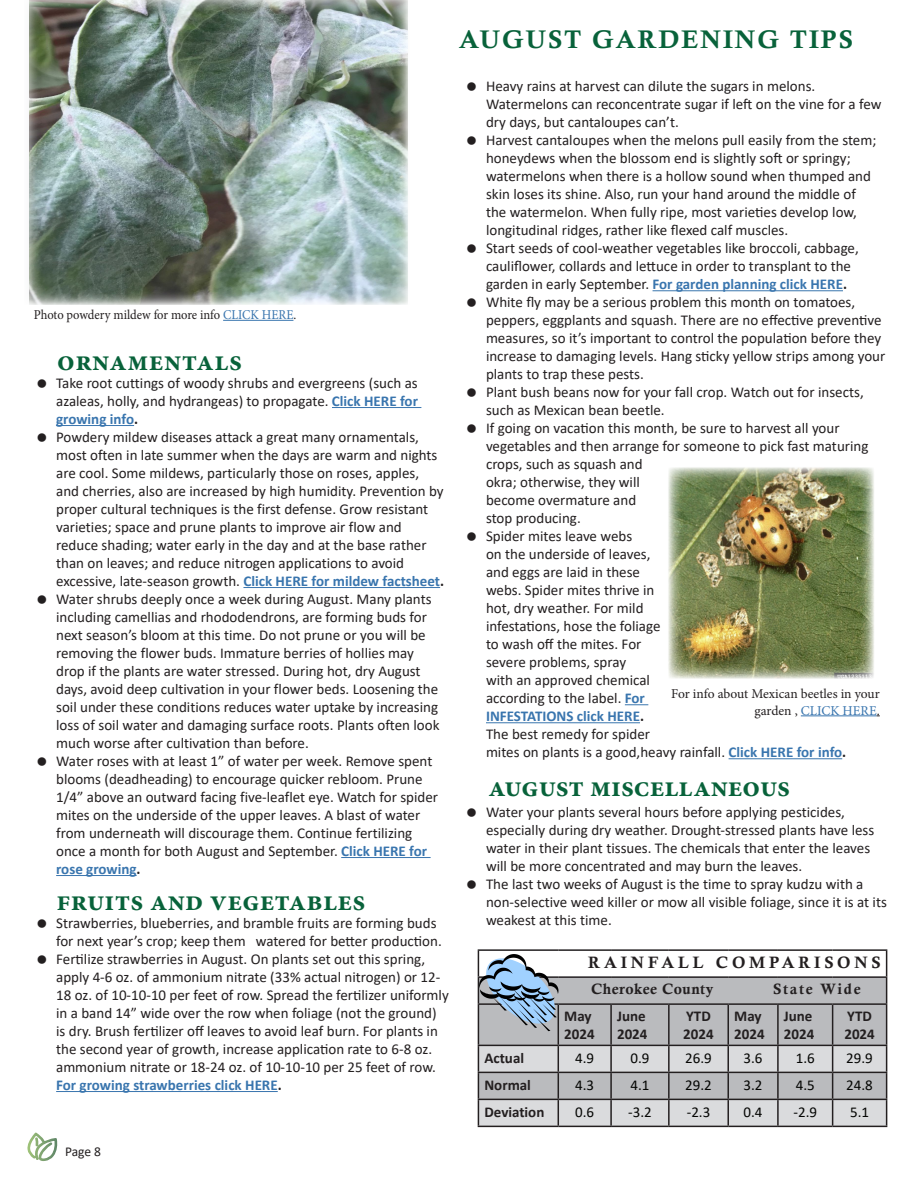
<style>
.page{position:relative;width:918px;height:1188px;background:#fff}
.page>*{position:absolute;margin:0;border:0;box-sizing:border-box;transform-origin:0 0}
.t1{font:700 28.5px "Minion Pro";letter-spacing:.005em;color:#08623a}
.t2{font:25.5px "Calis MT Bol";letter-spacing:.08em;color:#08623a}
.t3{font:16.5px "Calis MT Bol";letter-spacing:.23em;color:#231f20}
.t4{font:15px/18px "Calibri";color:#231f20}
.t5{font:700 15px/18px "Calibri";color:#231f20}
.t6{font:15px "Calibri";color:#040503}
.t7{font:15px "Calis MT Bol";letter-spacing:.03em;color:#231f20}
.t8{font:15px "Calis MT Bol";letter-spacing:.11em;color:#231f20}
.t9{font:13.5px/16.2px "Minion Pro";color:#231f20;text-align:right}
.t10{font:13.5px "Minion Pro";color:#231f20;scale:.93 1}
.t11{font:13.5px "Calibri";color:#231f20}
.s1{color:#3975ae}
.s2{font-weight:700;color:#3975ae}
.s3{font-weight:700}
</style>
<div class="page">
<hr style="left:332px;top:407px;width:89px;height:1px;background:#3975ae">
<hr style="left:56px;top:425px;width:78px;height:1px;background:#3975ae">
<hr style="left:243px;top:587px;width:197px;height:1px;background:#3975ae">
<hr style="left:341px;top:857px;width:90px;height:1px;background:#3975ae">
<hr style="left:56px;top:875px;width:81px;height:1px;background:#3975ae">
<hr style="left:56px;top:1091px;width:222px;height:1px;background:#3975ae">
<hr style="left:653px;top:290px;width:190px;height:1px;background:#3975ae">
<svg style="left:625px;top:704px;width:23px;height:1px"></svg>
<hr style="left:486px;top:722px;width:154px;height:1px;background:#3975ae">
<hr style="left:729px;top:758px;width:113px;height:1px;background:#3975ae">
<img style="left:29px;top:0;width:379px;height:305px">
<img style="left:668px;top:467px;width:206px;height:212px">
<hr style="left:801px;top:716px;width:76px;height:1px;background:#3975ae">
<hr style="left:223px;top:320px;width:70px;height:1px;background:#3975ae">
<hr style="left:478px;top:949px;width:80px;height:2px;background:#231f20">
<hr style="left:558px;top:949px;width:53px;height:2px;background:#231f20">
<hr style="left:611px;top:949px;width:58px;height:2px;background:#231f20">
<hr style="left:669px;top:949px;width:59px;height:2px;background:#231f20">
<hr style="left:728px;top:949px;width:50px;height:2px;background:#231f20">
<hr style="left:778px;top:949px;width:55px;height:2px;background:#231f20">
<hr style="left:833px;top:949px;width:54px;height:2px;background:#231f20">
<hr style="left:478px;top:1126px;width:80px;height:1px;background:#231f20">
<hr style="left:558px;top:1126px;width:53px;height:1px;background:#231f20">
<hr style="left:611px;top:1126px;width:58px;height:1px;background:#231f20">
<hr style="left:669px;top:1126px;width:59px;height:1px;background:#231f20">
<hr style="left:728px;top:1126px;width:50px;height:1px;background:#231f20">
<hr style="left:778px;top:1126px;width:55px;height:1px;background:#231f20">
<hr style="left:833px;top:1126px;width:54px;height:1px;background:#231f20">
<svg style="left:478px;top:951px;width:409px;height:175px;background:#bec0c4"></svg>
<svg style="left:27px;top:1132px;width:31px;height:29px"></svg>
<p class="t2" style="left:459px;top:25px;width:395px">AUGUST GARDENING TIPS</p>
<p class="t10" style="left:34px;top:306px;width:284px">Photo powdery mildew for more info <span class="s1">CLICK HERE</span>.</p>
<p class="t1" style="left:57px;top:341px;width:186px">ornamentals</p>
<p class="t4" style="left:56px;top:373px;width:363px;text-align:justify">Take root cuttings of woody shrubs and evergreens (such as azaleas, holly, and hydrangeas) to propagate. <span class="s2">Click HERE for growing info</span><span class="s3">.</span></p>
<p class="t4" style="left:56px;top:427px;width:390px">Powdery mildew diseases attack a great many ornamentals, most often in late summer when the days are warm and nights are cool. Some mildews, particularly those on roses, apples, and cherries, also are increased by high humidity. Prevention by proper cultural techniques is the first defense. Grow resistant varieties; space and prune plants to improve air flow and reduce shading; water early in the day and at the base rather than on leaves; and reduce nitrogen applications to avoid excessive, late-season growth. <span class="s2">Click HERE for mildew factsheet</span><span class="s3">.</span></p>
<p class="t4" style="left:56px;top:589px;width:385px">Water shrubs deeply once a week during August. Many plants including camellias and rhododendrons, are forming buds for next season’s bloom at this time. Do not prune or you will be removing the flower buds. Immature berries of hollies may drop if the plants are water stressed. During hot, dry August days, avoid deep cultivation in your flower beds. Loosening the soil under these conditions reduces water uptake by increasing loss of soil water and damaging surface roots. Plants often look much worse after cultivation than before.</p>
<p class="t4" style="left:56px;top:751px;width:383px">Water roses with at least 1” of water per week. Remove spent blooms (deadheading) to encourage quicker rebloom. Prune 1/4” above an outward facing five-leaflet eye. Watch for spider mites on the underside of the upper leaves. A blast of water from underneath will discourage them. Continue fertilizing once a month for both August and September. <span class="s2">Click HERE for rose growing</span><span class="s3">.</span></p>
<p class="t1" style="left:57px;top:881px;width:310px">fruits and vegetables</p>
<p class="t4" style="left:56px;top:913px;width:387px">Strawberries, blueberries, and bramble fruits are forming buds for next year’s crop; keep them watered for better production.</p>
<p class="t4" style="left:56px;top:949px;width:394px">Fertilize strawberries in August. On plants set out this spring, apply 4-6 oz. of ammonium nitrate (33% actual nitrogen) or 12- 18 oz. of 10-10-10 per feet of row. Spread the fertilizer uniformly in a band 14” wide over the row when foliage (not the ground) is dry. Brush fertilizer off leaves to avoid leaf burn. For plants in the second year of growth, increase application rate to 6-8 oz. ammonium nitrate or 18-24 oz. of 10-10-10 per 25 feet of row.<br><span class="s2">For growing strawberries click HERE</span><span class="s3">.</span></p>
<p class="t11" style="left:65px;top:1142px;width:38px">Page 8</p>
<p class="t4" style="left:486px;top:77px;width:397px">Heavy rains at harvest can dilute the sugars in melons.<br>Watermelons can reconcentrate sugar if left on the vine for a few dry days, but cantaloupes can’t.</p>
<p class="t4" style="left:486px;top:131px;width:392px">Harvest cantaloupes when the melons pull easily from the stem; honeydews when the blossom end is slightly soft or springy; watermelons when there is a hollow sound when thumped and skin loses its shine. Also, run your hand around the middle of the watermelon. When fully ripe, most varieties develop low, longitudinal ridges, rather like flexed calf muscles.</p>
<p class="t4" style="left:486px;top:239px;width:374px">Start seeds of cool-weather vegetables like broccoli, cabbage, cauliflower, collards and lettuce in order to transplant to the garden in early September. <span class="s2">For garden planning click HERE</span><span class="s3">.</span></p>
<p class="t4" style="left:486px;top:293px;width:401px">White fly may be a serious problem this month on tomatoes, peppers, eggplants and squash. There are no effective preventive measures, so it’s important to control the population before they increase to damaging levels. Hang sticky yellow strips among your plants to trap these pests.</p>
<p class="t4" style="left:486px;top:383px;width:379px">Plant bush beans now for your fall crop. Watch out for insects, such as Mexican bean beetle.</p>
<p class="t4" style="left:486px;top:419px;width:384px">If going on vacation this month, be sure to harvest all your vegetables and then arrange for someone to pick fast maturing crops, such as squash and<br>okra; otherwise, they will<br>become overmature and<br>stop producing.</p>
<p class="t4" style="left:486px;top:527px;width:362px">Spider mites leave webs<br>on the underside of leaves,<br>and eggs are laid in these<br>webs. Spider mites thrive in<br>hot, dry weather. For mild<br>infestations, hose the foliage<br>to wash off the mites. For<br>severe problems, spray<br>with an approved chemical<br>according to the label. <span class="s2">For<br>INFESTATIONS click HERE</span><span class="s3">.<br></span>The best remedy for spider<br>mites on plants is a good,heavy rainfall. <span class="s2">Click HERE for info</span><span class="s3">.</span></p>
<p class="t9" style="left:671px;top:686px;width:210px">For info about Mexican beetles in your garden , <span class="s1">CLICK HERE</span>.</p>
<p class="t1" style="left:488px;top:766px;width:303px">august miscellaneous</p>
<p class="t4" style="left:486px;top:803px;width:390px">Water your plants several hours before applying pesticides, especially during dry weather. Drought-stressed plants have less water in their plant tissues. The chemicals that enter the leaves will be more concentrated and may burn the leaves.</p>
<p class="t4" style="left:486px;top:875px;width:402px">The last two weeks of August is the time to spray kudzu with a non-selective weed killer or mow all visible foliage, since it is at its weakest at this time.</p>
<p class="t3" style="left:588px;top:953px;width:294px">RAINFALL COMPARISONS</p>
<p class="t7" style="left:591px;top:980px;width:124px">Cherokee County</p>
<p class="t8" style="left:773px;top:980px;width:89px">State Wide</p>
<p class="t5" style="left:564px;top:1007px;width:32px">May<br>2024</p>
<p class="t5" style="left:617px;top:1007px;width:32px">June<br>2024</p>
<p class="t5" style="left:686px;top:1007px;width:26px">YTD</p>
<p class="t5" style="left:734px;top:1007px;width:32px">May<br>2024</p>
<p class="t5" style="left:784px;top:1007px;width:32px">June<br>2024</p>
<p class="t5" style="left:847px;top:1007px;width:26px">YTD</p>
<p class="t5" style="left:683px;top:1025px;width:32px">2024</p>
<p class="t5" style="left:844px;top:1025px;width:32px">2024</p>
<p class="t5" style="left:484px;top:1048px;width:41px">Actual</p>
<p class="t6" style="left:575px;top:1047px;width:20px">4.9</p>
<p class="t6" style="left:630px;top:1047px;width:20px">0.9</p>
<p class="t6" style="left:685px;top:1047px;width:28px">26.9</p>
<p class="t6" style="left:744px;top:1047px;width:20px">3.6</p>
<p class="t6" style="left:796px;top:1047px;width:20px">1.6</p>
<p class="t6" style="left:846px;top:1047px;width:28px">29.9</p>
<p class="t5" style="left:484px;top:1075px;width:48px">Normal</p>
<p class="t6" style="left:575px;top:1074px;width:20px">4.3</p>
<p class="t6" style="left:630px;top:1074px;width:20px">4.1</p>
<p class="t6" style="left:685px;top:1074px;width:28px">29.2</p>
<p class="t6" style="left:744px;top:1074px;width:20px">3.2</p>
<p class="t6" style="left:796px;top:1074px;width:20px">4.5</p>
<p class="t6" style="left:846px;top:1074px;width:28px">24.8</p>
<p class="t5" style="left:484px;top:1102px;width:62px">Deviation</p>
<p class="t6" style="left:575px;top:1101px;width:20px">0.6</p>
<p class="t6" style="left:628px;top:1101px;width:25px">-3.2</p>
<p class="t6" style="left:687px;top:1101px;width:25px">-2.3</p>
<p class="t6" style="left:744px;top:1101px;width:20px">0.4</p>
<p class="t6" style="left:793px;top:1101px;width:25px">-2.9</p>
<p class="t6" style="left:850px;top:1101px;width:20px">5.1</p>
</div>
